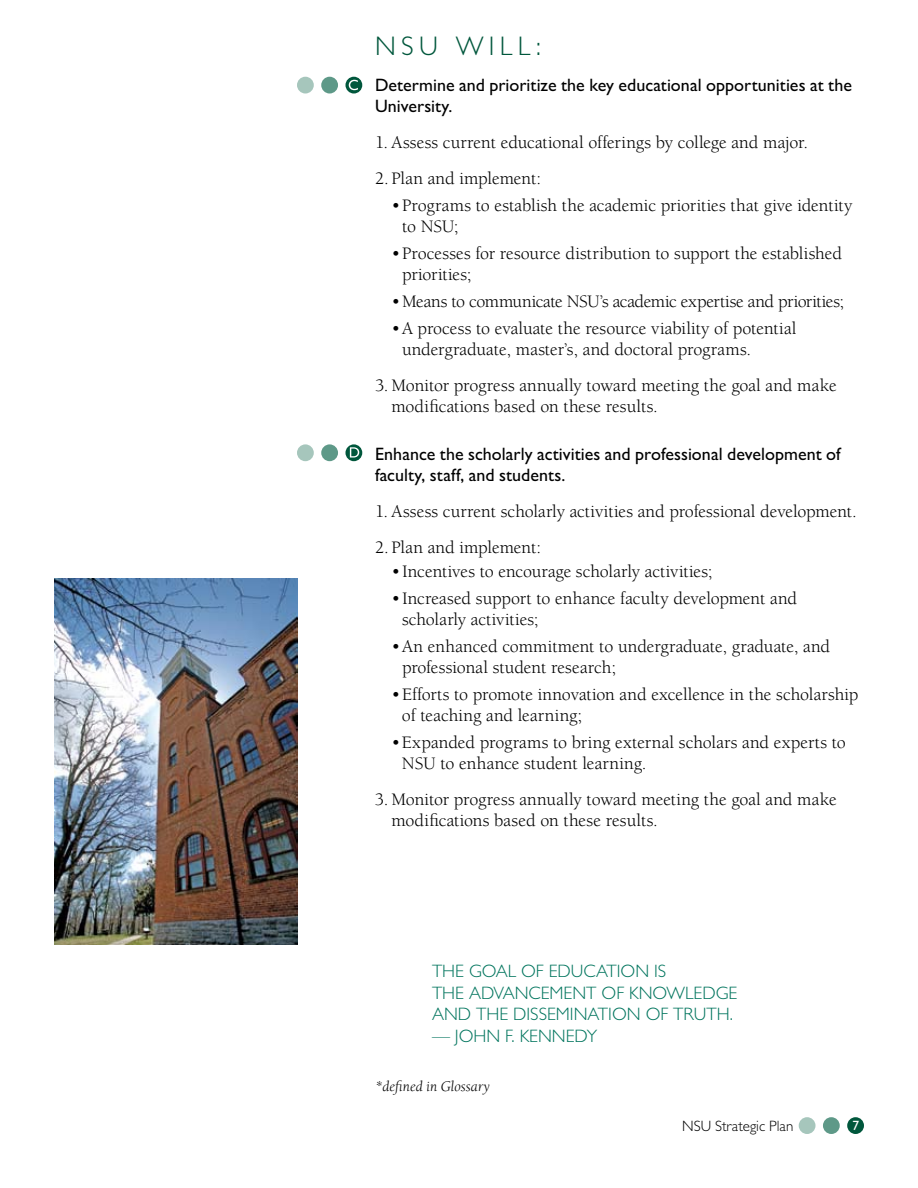
<style>
.page{position:relative;width:918px;height:1188px;background:#fff}
.page>*{position:absolute;margin:0;border:0;box-sizing:border-box;transform-origin:0 0}
.t1{font:27px "Classical Sans Light DTC";letter-spacing:.2em;color:#00573c}
.t2{font:18px/21px "Berkeley";color:#000}
.t3{font:18px/21px "Classical Sans Medium DTC";color:#000}
.t4{font:18px/21.8px "Classical Sans Light DTC";color:#02755e}
.t5{font:italic 15px "Berkeley";color:#000}
.t6{font:15px "Classical Sans Light DTC";color:#000}
.t7{font:13.5px "Classical Sans Medium DTC";color:#fff}
</style>
<div class="page">
<div style="left:799px;top:1117px;width:17px;height:17px;background:#a6c6bc;border-radius:50%"></div>
<div style="left:847px;top:1117px;width:17px;height:17px;background:#00573c;border-radius:50%"></div>
<div style="left:823px;top:1117px;width:17px;height:17px;background:#5e9988;border-radius:50%"></div>
<div style="left:297px;top:77px;width:17px;height:17px;background:#a6c6bc;border-radius:50%"></div>
<svg style="left:345px;top:77px;width:17px;height:17px"></svg>
<div style="left:321px;top:77px;width:17px;height:17px;background:#5e9988;border-radius:50%"></div>
<svg style="left:349px;top:80px;width:9px;height:10px"></svg>
<div style="left:297px;top:444px;width:17px;height:17px;background:#a6c6bc;border-radius:50%"></div>
<svg style="left:345px;top:444px;width:17px;height:17px"></svg>
<div style="left:321px;top:444px;width:17px;height:17px;background:#5e9988;border-radius:50%"></div>
<svg style="left:350px;top:447px;width:9px;height:11px"></svg>
<img style="left:54px;top:579px;width:243px;height:366px">
<h1 class="t1" style="left:375px;top:31px;width:167px">NSU WILL:</h1>
<p class="t3" style="left:375px;top:74px;width:478px">Determine and prioritize the key educational opportunities at the<br>University.</p>
<p class="t2" style="left:375px;top:132px;width:435px">1. Assess current educational offerings by college and major.</p>
<p class="t2" style="left:375px;top:168px;width:168px">2. Plan and implement:</p>
<p class="t2" style="left:402px;top:195px;width:452px;text-indent:-10px">•Programs to establish the academic priorities that give identity to NSU;</p>
<p class="t2" style="left:402px;top:243px;width:442px;text-indent:-10px">•Processes for resource distribution to support the established priorities;</p>
<p class="t2" style="left:392px;top:291px;width:454px">•Means to communicate NSU’s academic expertise and priorities;</p>
<p class="t2" style="left:402px;top:318px;width:396px;text-indent:-10px">•A process to evaluate the resource viability of potential undergraduate, master’s, and doctoral programs.</p>
<p class="t2" style="left:391px;top:375px;width:447px;text-indent:-16px">3. Monitor progress annually toward meeting the goal and make modifications based on these results.</p>
<p class="t3" style="left:375px;top:443px;width:467px">Enhance the scholarly activities and professional development of faculty, staff, and students.</p>
<p class="t2" style="left:375px;top:501px;width:483px">1. Assess current scholarly activities and professional development.</p>
<p class="t2" style="left:375px;top:537px;width:168px">2. Plan and implement:</p>
<p class="t2" style="left:392px;top:561px;width:322px">•Incentives to encourage scholarly activities;</p>
<p class="t2" style="left:402px;top:588px;width:397px;text-indent:-10px">•Increased support to enhance faculty development and scholarly activities;</p>
<p class="t2" style="left:402px;top:636px;width:430px;text-indent:-10px">•An enhanced commitment to undergraduate, graduate, and professional student research;</p>
<p class="t2" style="left:402px;top:684px;width:458px;text-indent:-10px">•Efforts to promote innovation and excellence in the scholarship of teaching and learning;</p>
<p class="t2" style="left:402px;top:732px;width:445px;text-indent:-10px">•Expanded programs to bring external scholars and experts to<br>NSU to enhance student learning.</p>
<p class="t2" style="left:391px;top:789px;width:447px;text-indent:-17px">3. Monitor progress annually toward meeting the goal and make modifications based on these results.</p>
<p class="t4" style="left:432px;top:960px;width:307px">THE GOAL OF EDUCATION IS<br>THE ADVANCEMENT OF KNOWLEDGE<br>AND THE DISSEMINATION OF TRUTH.</p>
<p class="t4" style="left:432px;top:1025px;width:167px">— JOHN F. KENNEDY</p>
<p class="t5" style="left:375px;top:1079px;width:117px">*defined in Glossary</p>
<p class="t6" style="left:682px;top:1118px;width:113px">NSU Strategic Plan</p>
<p class="t7" style="left:852px;top:1118px;width:8px">7</p>
</div>
